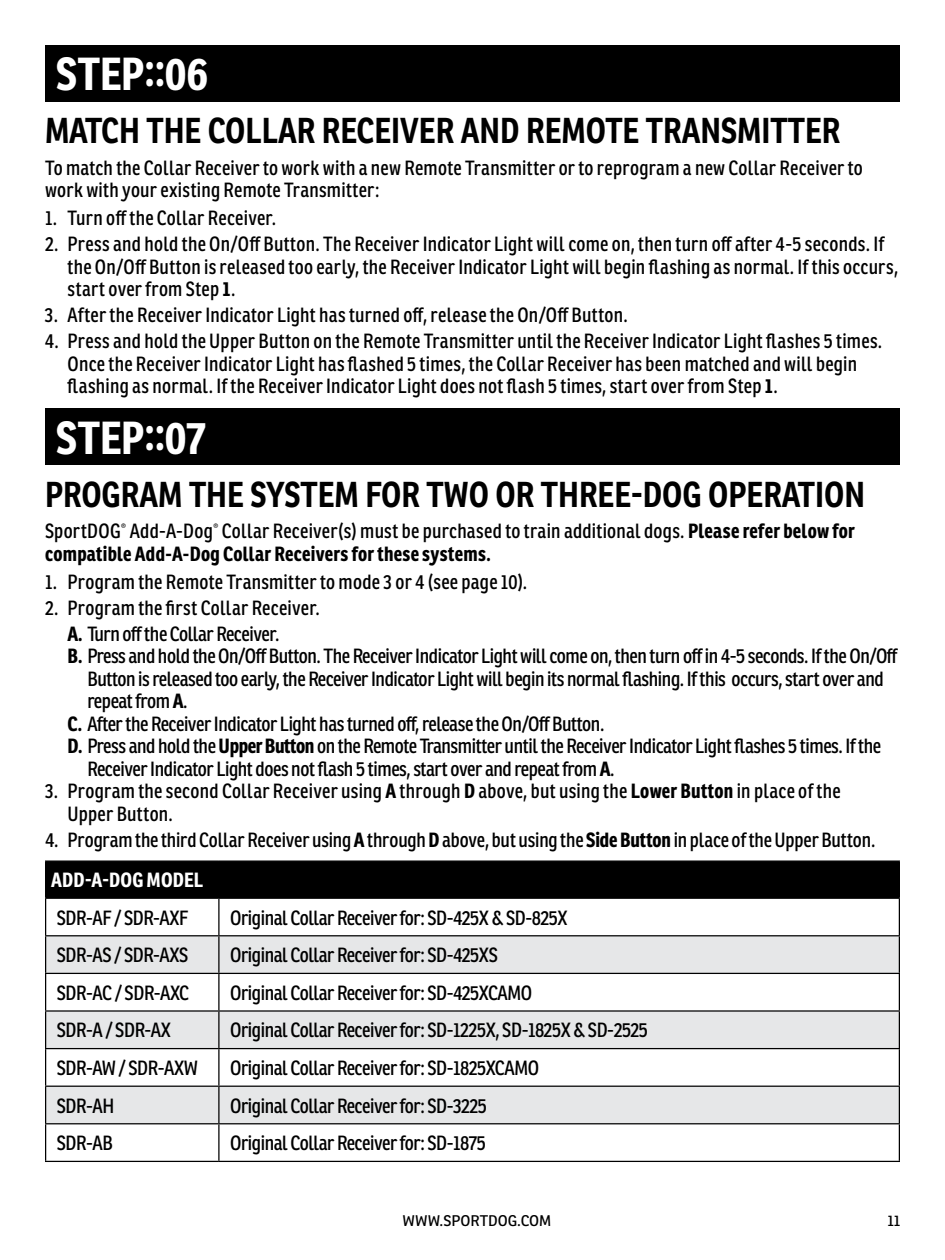
<style>
.page{position:relative;width:945px;height:1260px;background:#fff}
.page>*{position:absolute;margin:0;border:0;box-sizing:border-box;transform-origin:0 0}
.t1{font:700 45px "Ronnia Cond";letter-spacing:-.005em;color:#fff}
.t2{font:700 35px "Ronnia";color:#000;scale:.85 1}
.t3{font:20px/22.5px "Ronnia Cond";letter-spacing:.005em;color:#000}
.t4{font:20px "Ronnia Cond";letter-spacing:-.02em;color:#000}
.t5{font:15px "Ronnia";color:#000}
.s1{font-weight:700}
.s2{font-weight:700;color:#fff}
</style>
<div class="page">
<div style="left:45px;top:45px;width:855px;height:56px;background:#000"></div>
<div style="left:45px;top:408px;width:855px;height:57px;background:#000"></div>
<div style="left:46px;top:862px;width:853px;height:36px;background:#000"></div>
<svg style="left:46px;top:936px;width:853px;height:187px;fill:#e6e7e8"></svg>
<hr style="left:45px;top:862px;width:1px;height:36px;background:#000">
<hr style="left:45px;top:899px;width:1px;height:36px;background:#000">
<hr style="left:45px;top:936px;width:1px;height:37px;background:#000">
<hr style="left:45px;top:974px;width:1px;height:36px;background:#000">
<hr style="left:45px;top:1012px;width:1px;height:36px;background:#000">
<hr style="left:45px;top:1049px;width:1px;height:37px;background:#000">
<hr style="left:45px;top:1087px;width:1px;height:36px;background:#000">
<hr style="left:45px;top:1124px;width:1px;height:37px;background:#000">
<hr style="left:218px;top:862px;width:2px;height:36px;background:#000">
<hr style="left:218px;top:899px;width:2px;height:36px;background:#000">
<hr style="left:218px;top:936px;width:2px;height:37px;background:#000">
<hr style="left:218px;top:974px;width:2px;height:36px;background:#000">
<hr style="left:218px;top:1012px;width:2px;height:36px;background:#000">
<hr style="left:218px;top:1049px;width:2px;height:37px;background:#000">
<hr style="left:218px;top:1087px;width:2px;height:36px;background:#000">
<hr style="left:218px;top:1124px;width:2px;height:37px;background:#000">
<hr style="left:899px;top:862px;width:1px;height:36px;background:#000">
<hr style="left:899px;top:899px;width:1px;height:36px;background:#000">
<hr style="left:899px;top:936px;width:1px;height:37px;background:#000">
<hr style="left:899px;top:974px;width:1px;height:36px;background:#000">
<hr style="left:899px;top:1012px;width:1px;height:36px;background:#000">
<hr style="left:899px;top:1049px;width:1px;height:37px;background:#000">
<hr style="left:899px;top:1087px;width:1px;height:36px;background:#000">
<hr style="left:899px;top:1124px;width:1px;height:37px;background:#000">
<hr style="left:45px;top:860px;width:174px;height:2px;background:#000">
<hr style="left:219px;top:860px;width:681px;height:2px;background:#000">
<hr style="left:45px;top:898px;width:174px;height:1px;background:#000">
<hr style="left:219px;top:898px;width:681px;height:1px;background:#000">
<hr style="left:45px;top:973px;width:174px;height:1px;background:#000">
<hr style="left:219px;top:973px;width:681px;height:1px;background:#000">
<hr style="left:45px;top:1048px;width:174px;height:1px;background:#000">
<hr style="left:219px;top:1048px;width:681px;height:1px;background:#000">
<hr style="left:45px;top:1123px;width:174px;height:1px;background:#000">
<hr style="left:219px;top:1123px;width:681px;height:1px;background:#000">
<hr style="left:45px;top:935px;width:174px;height:1px;background:#000">
<hr style="left:219px;top:935px;width:681px;height:1px;background:#000">
<hr style="left:45px;top:1010px;width:174px;height:2px;background:#000">
<hr style="left:219px;top:1010px;width:681px;height:2px;background:#000">
<hr style="left:45px;top:1086px;width:174px;height:1px;background:#000">
<hr style="left:219px;top:1086px;width:681px;height:1px;background:#000">
<hr style="left:45px;top:1161px;width:174px;height:1px;background:#000">
<hr style="left:219px;top:1161px;width:681px;height:1px;background:#000">
<h1 class="t1" style="left:56px;top:45px;width:154px">STEP::06</h1>
<h2 class="t2" style="left:45px;top:108px;width:937px">MATCH THE COLLAR RECEIVER AND REMOTE TRANSMITTER</h2>
<p class="t3" style="left:45px;top:156px;width:819px">To match the Collar Receiver to work with a new Remote Transmitter or to reprogram a new Collar Receiver to work with your existing Remote Transmitter:</p>
<p class="t3" style="left:45px;top:207px;width:233px">1. Turn off the Collar Receiver.</p>
<p class="t3" style="left:67px;top:233px;width:832px;text-indent:-22px">2. Press and hold the On/Off Button. The Receiver Indicator Light will come on, then turn off after 4-5 seconds. If the On/Off Button is released too early, the Receiver Indicator Light will begin flashing as normal. If this occurs, start over from Step <span class="s1">1</span>.</p>
<p class="t3" style="left:45px;top:304px;width:584px">3. After the Receiver Indicator Light has turned off, release the On/Off Button.</p>
<p class="t3" style="left:67px;top:330px;width:816px;text-indent:-22px">4. Press and hold the Upper Button on the Remote Transmitter until the Receiver Indicator Light flashes 5 times.<br>Once the Receiver Indicator Light has flashed 5 times, the Collar Receiver has been matched and will begin flashing as normal. If the Receiver Indicator Light does not flash 5 times, start over from Step <span class="s1">1</span>.</p>
<h1 class="t1" style="left:56px;top:408px;width:151px">STEP::07</h1>
<h2 class="t2" style="left:45px;top:472px;width:966px">PROGRAM THE SYSTEM FOR TWO OR THREE-DOG OPERATION</h2>
<p class="t3" style="left:45px;top:520px;width:811px">SportDOG<sup>®</sup> Add-A-Dog<sup>®</sup> Collar Receiver(s) must be purchased to train additional dogs. <span class="s1">Please refer below for compatible Add-A-Dog Collar Receivers for these systems.</span></p>
<p class="t3" style="left:45px;top:570px;width:484px">1. Program the Remote Transmitter to mode 3 or 4 (see page 10).</p>
<p class="t3" style="left:68px;top:594px;width:254px;line-height:26px;text-indent:-22px">2. Program the first Collar Receiver.<br><span class="s1">A.</span> Turn off the Collar Receiver.</p>
<p class="t4" style="left:68px;top:644px;width:832px"><span class="s1">B.</span> Press and hold the On/Off Button. The Receiver Indicator Light will come on, then turn off in 4-5 seconds. If the On/Off</p>
<p class="t4" style="left:88px;top:666px;width:798px">Button is released too early, the Receiver Indicator Light will begin its normal flashing. If this occurs, start over and</p>
<p class="t4" style="left:88px;top:689px;width:102px">repeat from <span class="s1">A</span>.</p>
<p class="t4" style="left:68px;top:711px;width:538px"><span class="s1">C.</span> After the Receiver Indicator Light has turned off, release the On/Off Button.</p>
<p class="t4" style="left:68px;top:734px;width:815px"><span class="s1">D.</span> Press and hold the <span class="s1">Upper Button</span> on the Remote Transmitter until the Receiver Indicator Light flashes 5 times. If the</p>
<p class="t4" style="left:88px;top:756px;width:529px">Receiver Indicator Light does not flash 5 times, start over and repeat from <span class="s1">A</span>.</p>
<p class="t3" style="left:68px;top:780px;width:775px;text-indent:-22px">3. Program the second Collar Receiver using <span class="s1">A</span> through <span class="s1">D</span> above, but using the <span class="s1">Lower Button</span> in place of the<br>Upper Button.</p>
<p class="t3" style="left:51px;top:820px;width:826px;line-height:40.2px;text-indent:-6px">4. Program the third Collar Receiver using <span class="s1">A</span> through <span class="s1">D</span> above, but using the <span class="s1">Side Button</span> in place of the Upper Button.<br><span class="s2">ADD-A-DOG MODEL</span></p>
<p class="t4" style="left:57px;top:905px;width:133px">SDR-AF / SDR-AXF</p>
<p class="t4" style="left:230px;top:905px;width:339px">Original Collar Receiver for: SD-425X &amp; SD-825X</p>
<p class="t4" style="left:57px;top:943px;width:133px">SDR-AS / SDR-AXS</p>
<p class="t4" style="left:230px;top:943px;width:269px">Original Collar Receiver for: SD-425XS</p>
<p class="t4" style="left:57px;top:980px;width:134px">SDR-AC / SDR-AXC</p>
<p class="t4" style="left:230px;top:980px;width:303px">Original Collar Receiver for: SD-425XCAMO</p>
<p class="t3" style="left:57px;top:1019px;width:116px">SDR-A / SDR-AX</p>
<p class="t4" style="left:230px;top:1018px;width:419px">Original Collar Receiver for: SD-1225X, SD-1825X &amp; SD-2525</p>
<p class="t4" style="left:57px;top:1055px;width:143px">SDR-AW / SDR-AXW</p>
<p class="t4" style="left:230px;top:1055px;width:310px">Original Collar Receiver for: SD-1825XCAMO</p>
<p class="t3" style="left:57px;top:1094px;width:59px">SDR-AH</p>
<p class="t4" style="left:230px;top:1093px;width:258px">Original Collar Receiver for: SD-3225</p>
<p class="t3" style="left:57px;top:1132px;width:57px">SDR-AB</p>
<p class="t4" style="left:230px;top:1131px;width:257px">Original Collar Receiver for: SD-1875</p>
<p class="t5" style="left:403px;top:1211px;width:150px">WWW.SPORTDOG.COM</p>
<p class="t5" style="left:887px;top:1211px;width:15px">11</p>
</div>
